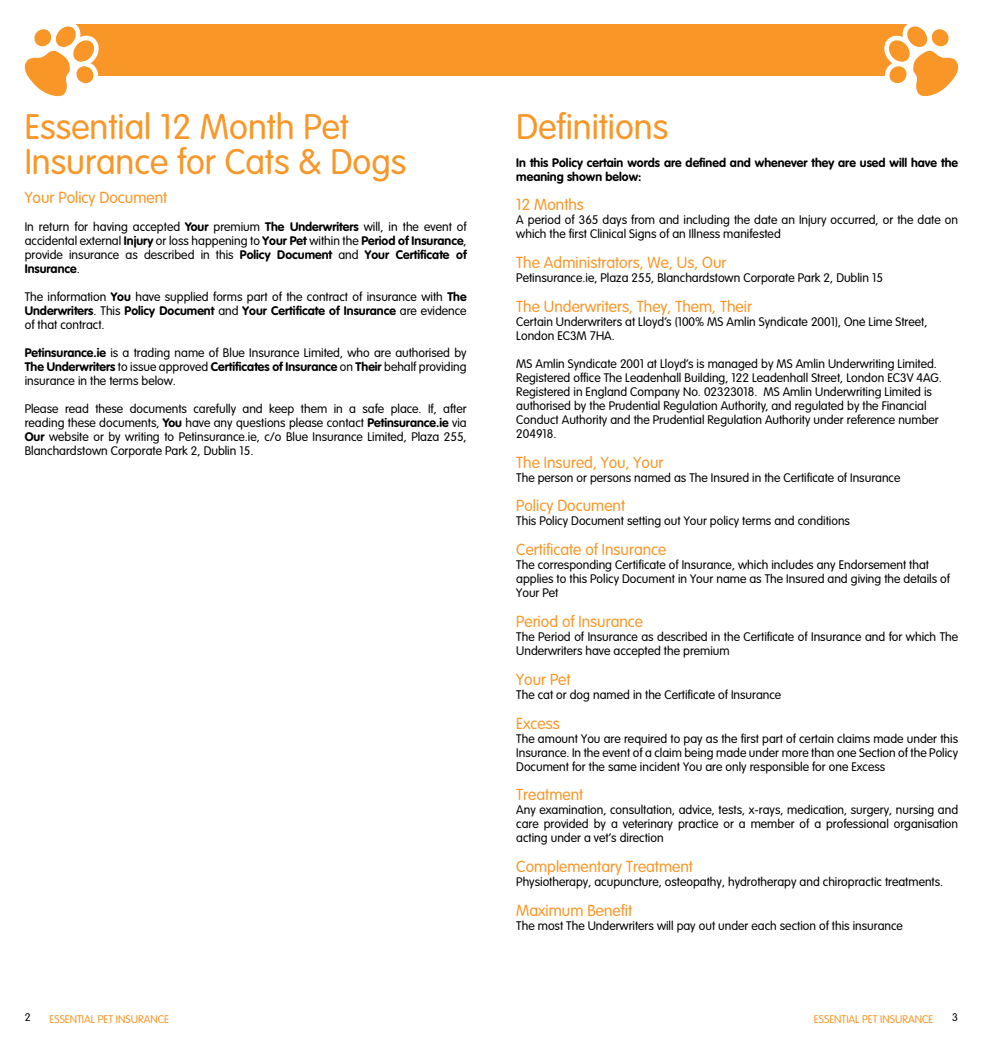
<style>
.page{position:relative;width:983px;height:1042px;background:#fff}
.page>*{position:absolute;margin:0;border:0;box-sizing:border-box;transform-origin:0 0}
.t1{font:300 35px/35px "VAG Rounded Std";color:#f89728}
.t2{font:300 15.75px "VAG Rounded Std";color:#f89728}
.t3{font:300 12.25px/14px "VAG Rounded Std";color:#000;text-align:justify}
.t4{font:700 12.25px/14px "VAG Rounded Std";color:#000}
.t5{font:300 10.85px "VAG Rounded Std";color:#f89728}
.t6{font:300 10.85px "VAG Rounded Std";color:#000}
.s1{font-weight:700}
</style>
<div class="page">
<div style="left:76px;top:24px;width:415px;height:52px;background:#f89728"></div>
<svg style="left:24px;top:24px;width:75px;height:73px"></svg>
<div style="left:491px;top:24px;width:415px;height:52px;background:#f89728"></div>
<svg style="left:884px;top:24px;width:75px;height:73px"></svg>
<h1 class="t1" style="left:25px;top:110px;width:383px">Essential 12 Month Pet<br>Insurance for Cats &amp; Dogs</h1>
<p class="t2" style="left:25px;top:189px;width:144px">Your Policy Document</p>
<p class="t3" style="left:25px;top:220px;width:443px">In return for having accepted <span class="s1">Your</span> premium <span class="s1">The Underwriters</span> will, in the event of accidental external <span class="s1">Injury</span> or loss happening to <span class="s1">Your Pet</span> within the <span class="s1">Period of Insurance</span>, provide insurance as described in this <span class="s1">Policy Document</span> and <span class="s1">Your Certificate of Insurance</span>.</p>
<p class="t3" style="left:25px;top:290px;width:443px">The information <span class="s1">You</span> have supplied forms part of the contract of insurance with <span class="s1">The Underwriters</span>. This <span class="s1">Policy Document</span> and <span class="s1">Your Certificate of Insurance</span> are evidence of that contract.</p>
<p class="t3" style="left:25px;top:346px;width:443px"><span class="s1">Petinsurance.ie</span> is a trading name of Blue Insurance Limited, who are authorised by <span class="s1">The Underwriters</span> to issue approved <span class="s1">Certificates of Insurance</span> on <span class="s1">Their</span> behalf providing insurance in the terms below.</p>
<p class="t3" style="left:25px;top:402px;width:443px">Please read these documents carefully and keep them in a safe place. If, after reading these documents, <span class="s1">You</span> have any questions please contact <span class="s1">Petinsurance.ie</span> via <span class="s1">Our</span> website or by writing to Petinsurance.ie, c/o Blue Insurance Limited, Plaza 255, Blanchardstown Corporate Park 2, Dublin 15.</p>
<h1 class="t1" style="left:516px;top:110px;width:153px">Definitions</h1>
<p class="t4" style="left:516px;top:156px;width:443px">In this Policy certain words are defined and whenever they are used will have the meaning shown below:</p>
<p class="t2" style="left:516px;top:196px;width:69px">12 Months</p>
<p class="t3" style="left:516px;top:213px;width:443px">A period of 365 days from and including the date an Injury occurred, or the date on which the first Clinical Signs of an Illness manifested</p>
<p class="t2" style="left:516px;top:254px;width:212px">The Administrators, We, Us, Our</p>
<p class="t3" style="left:516px;top:271px;width:368px">Petinsurance.ie, Plaza 255, Blanchardstown Corporate Park 2, Dublin 15</p>
<p class="t2" style="left:516px;top:297px;width:237px">The Underwriters, They, Them, Their</p>
<p class="t3" style="left:516px;top:315px;width:412px">Certain Underwriters at Lloyd’s (100% MS Amlin Syndicate 2001), One Lime Street,<br>London EC3M 7HA.</p>
<p class="t3" style="left:516px;top:357px;width:427px;text-align:left">MS Amlin Syndicate 2001 at Lloyd’s is managed by MS Amlin Underwriting Limited.<br>Registered office The Leadenhall Building, 122 Leadenhall Street, London EC3V 4AG.<br>Registered in England Company No. 02323018. MS Amlin Underwriting Limited is authorised by the Prudential Regulation Authority, and regulated by the Financial Conduct Authority and the Prudential Regulation Authority under reference number 204918.</p>
<p class="t2" style="left:516px;top:453px;width:149px">The Insured, You, Your</p>
<p class="t3" style="left:516px;top:471px;width:385px">The person or persons named as The Insured in the Certificate of Insurance</p>
<p class="t2" style="left:516px;top:497px;width:110px">Policy Document</p>
<p class="t3" style="left:516px;top:514px;width:335px">This Policy Document setting out Your policy terms and conditions</p>
<p class="t2" style="left:516px;top:541px;width:152px">Certificate of Insurance</p>
<p class="t3" style="left:516px;top:558px;width:435px;text-align:left">The corresponding Certificate of Insurance, which includes any Endorsement that applies to this Policy Document in Your name as The Insured and giving the details of<br>Your Pet</p>
<p class="t2" style="left:516px;top:612px;width:128px">Period of Insurance</p>
<p class="t3" style="left:516px;top:630px;width:443px">The Period of Insurance as described in the Certificate of Insurance and for which The<br>Underwriters have accepted the premium</p>
<p class="t2" style="left:516px;top:670px;width:56px">Your Pet</p>
<p class="t3" style="left:516px;top:688px;width:266px">The cat or dog named in the Certificate of Insurance</p>
<p class="t2" style="left:516px;top:714px;width:45px">Excess</p>
<p class="t3" style="left:516px;top:731px;width:443px">The amount You are required to pay as the first part of certain claims made under this Insurance. In the event of a claim being made under more than one Section of the Policy Document for the same incident You are only responsible for one Excess</p>
<p class="t2" style="left:516px;top:786px;width:68px">Treatment</p>
<p class="t3" style="left:516px;top:803px;width:443px">Any examination, consultation, advice, tests, x-rays, medication, surgery, nursing and care provided by a veterinary practice or a member of a professional organisation acting under a vet’s direction</p>
<p class="t2" style="left:516px;top:857px;width:178px">Complementary Treatment</p>
<p class="t3" style="left:516px;top:875px;width:428px">Physiotherapy, acupuncture, osteopathy, hydrotherapy and chiropractic treatments.</p>
<p class="t2" style="left:516px;top:901px;width:117px">Maximum Benefit</p>
<p class="t3" style="left:516px;top:919px;width:388px">The most The Underwriters will pay out under each section of this insurance</p>
<p class="t6" style="left:25px;top:1011px;width:7px">2</p>
<p class="t5" style="left:50px;top:1012px;width:121px">ESSENTIAL PET INSURANCE</p>
<p class="t5" style="left:813px;top:1012px;width:121px">ESSENTIAL PET INSURANCE</p>
<p class="t6" style="left:952px;top:1011px;width:7px">3</p>
</div>
